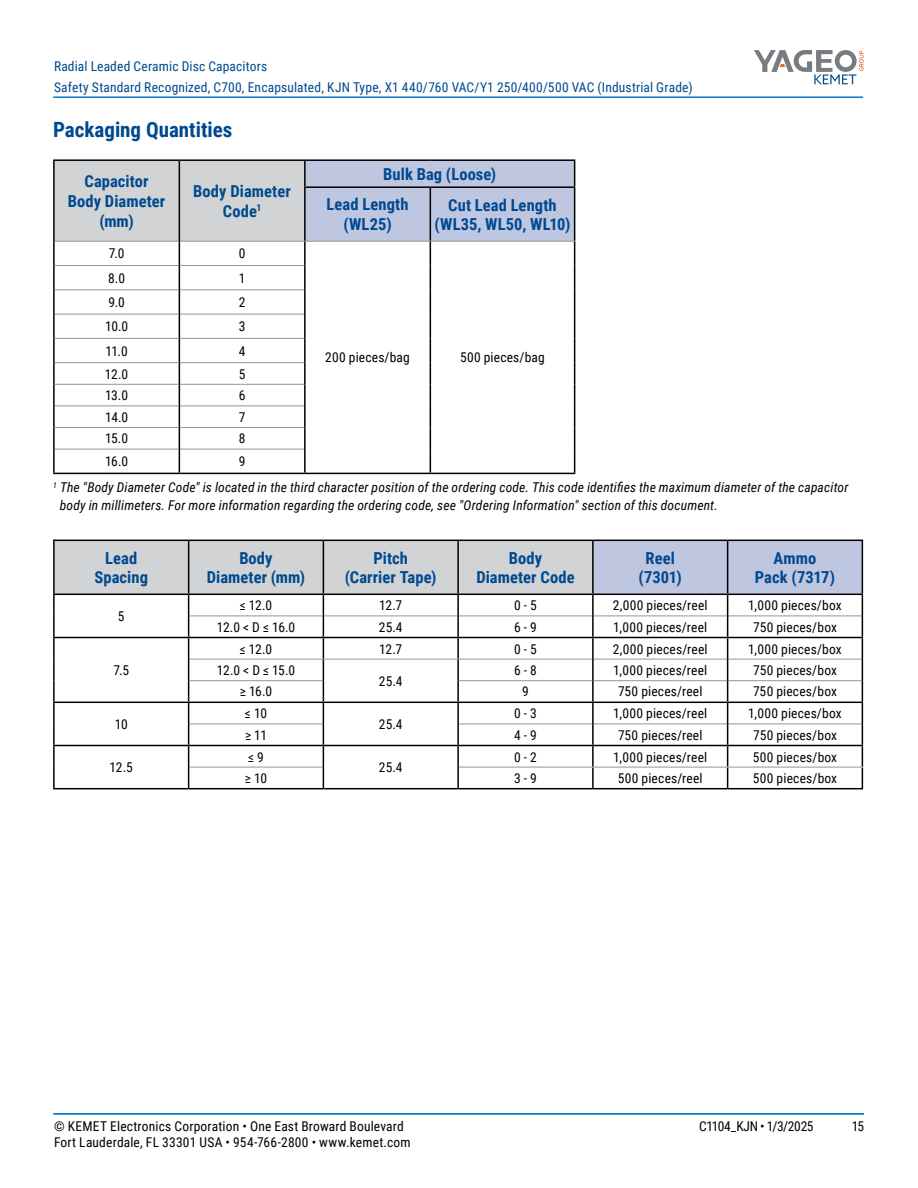
<style>
.page{position:relative;width:918px;height:1188px;background:#fff}
.page>*{position:absolute;margin:0;border:0;box-sizing:border-box;transform-origin:0 0}
.t1{font:700 21px "Roboto Condensed";color:#004990}
.t2{font:700 16.5px/19.8px "Roboto Condensed";letter-spacing:.005em;color:#004990;text-align:center}
.t3{font:13.5px "Roboto Condensed";letter-spacing:.01em;color:#000}
.t4{font:italic 13.5px/26.1px "Roboto Condensed";letter-spacing:.01em;color:#000}
.t5{font:13.5px/21px "Roboto Condensed";letter-spacing:.01em;color:#004990}
.t6{font:13.5px "Roboto Condensed";letter-spacing:-.025em;color:#000}
.s1{font-style:normal}
</style>
<div class="page">
<hr style="left:54px;top:1113px;width:810px;height:2px;background:#007dc3">
<hr style="left:53px;top:1113px;width:810px;height:2px;background:#007dc3">
<hr style="left:53px;top:96px;width:810px;height:2px;background:#007dc3">
<svg style="left:754px;top:50px;width:110px;height:34px"></svg>
<hr style="left:53px;top:159px;width:126px;height:2px;background:#000">
<hr style="left:53px;top:161px;width:2px;height:26px;background:#000">
<hr style="left:179px;top:159px;width:126px;height:2px;background:#000">
<hr style="left:53px;top:187px;width:2px;height:54px;background:#000">
<hr style="left:305px;top:159px;width:125px;height:2px;background:#000">
<hr style="left:430px;top:159px;width:145px;height:2px;background:#000">
<hr style="left:53px;top:241px;width:2px;height:25px;background:#000">
<hr style="left:53px;top:266px;width:2px;height:24px;background:#000">
<hr style="left:53px;top:290px;width:2px;height:24px;background:#000">
<hr style="left:53px;top:314px;width:2px;height:24px;background:#000">
<hr style="left:53px;top:338px;width:2px;height:25px;background:#000">
<hr style="left:53px;top:363px;width:2px;height:21px;background:#000">
<hr style="left:53px;top:384px;width:2px;height:22px;background:#000">
<hr style="left:53px;top:406px;width:2px;height:22px;background:#000">
<hr style="left:53px;top:428px;width:2px;height:21px;background:#000">
<hr style="left:53px;top:449px;width:2px;height:24px;background:#000">
<hr style="left:53px;top:473px;width:126px;height:1px;background:#000">
<hr style="left:179px;top:473px;width:126px;height:1px;background:#000">
<hr style="left:305px;top:473px;width:125px;height:1px;background:#000">
<svg style="left:54px;top:160px;width:521px;height:313px"></svg>
<hr style="left:430px;top:473px;width:145px;height:1px;background:#000">
<hr style="left:53px;top:540px;width:136px;height:1px;background:#000">
<hr style="left:53px;top:541px;width:2px;height:53px;background:#000">
<hr style="left:189px;top:788px;width:134px;height:1px;background:#000">
<hr style="left:458px;top:788px;width:135px;height:1px;background:#000">
<hr style="left:593px;top:788px;width:135px;height:1px;background:#000">
<hr style="left:728px;top:788px;width:135px;height:1px;background:#000">
<hr style="left:53px;top:594px;width:136px;height:1px;background:#000">
<hr style="left:53px;top:595px;width:2px;height:21px;background:#000">
<hr style="left:53px;top:616px;width:2px;height:21px;background:#000">
<hr style="left:53px;top:638px;width:2px;height:21px;background:#000">
<hr style="left:53px;top:659px;width:2px;height:22px;background:#000">
<hr style="left:53px;top:681px;width:2px;height:21px;background:#000">
<hr style="left:53px;top:703px;width:2px;height:21px;background:#000">
<hr style="left:53px;top:724px;width:2px;height:21px;background:#000">
<hr style="left:53px;top:746px;width:2px;height:21px;background:#000">
<hr style="left:53px;top:767px;width:2px;height:21px;background:#000">
<hr style="left:53px;top:788px;width:136px;height:1px;background:#000">
<hr style="left:323px;top:788px;width:135px;height:1px;background:#000">
<hr style="left:53px;top:637px;width:136px;height:1px;background:#000">
<hr style="left:53px;top:702px;width:136px;height:1px;background:#000">
<svg style="left:54px;top:540px;width:809px;height:248px"></svg>
<hr style="left:53px;top:745px;width:136px;height:1px;background:#000">
<hr style="left:457px;top:659px;width:2px;height:22px;background:#000">
<hr style="left:457px;top:681px;width:2px;height:21px;background:#000">
<hr style="left:323px;top:702px;width:135px;height:1px;background:#000">
<hr style="left:457px;top:703px;width:2px;height:21px;background:#000">
<hr style="left:457px;top:724px;width:2px;height:21px;background:#000">
<hr style="left:323px;top:745px;width:135px;height:1px;background:#000">
<p class="t5" style="left:54px;top:55px;width:640px">Radial Leaded Ceramic Disc Capacitors<br>Safety Standard Recognized, C700, Encapsulated, KJN Type, X1 440/760 VAC/Y1 250/400/500 VAC (Industrial Grade)</p>
<h1 class="t1" style="left:53px;top:115px;width:181px">Packaging Quantities</h1>
<p class="t2" style="left:68px;top:171px;width:99px">Capacitor<br>Body Diameter (mm)</p>
<p class="t2" style="left:193px;top:181px;width:99px">Body Diameter<br>Code<sup>1</sup></p>
<p class="t2" style="left:327px;top:158px;width:171px;line-height:30.6px;text-align:left;text-indent:57px">Bulk Bag (Loose)<br>Lead Length</p>
<p class="t2" style="left:343px;top:214px;width:50px">(WL25)</p>
<p class="t2" style="left:434px;top:194px;width:138px">Cut Lead Length (WL35, WL50, WL10)</p>
<p class="t3" style="left:109px;top:244px;width:17px">7.0</p>
<p class="t3" style="left:239px;top:244px;width:8px">0</p>
<p class="t3" style="left:108px;top:268px;width:18px">8.0</p>
<p class="t3" style="left:239px;top:268px;width:8px">1</p>
<p class="t3" style="left:108px;top:293px;width:18px">9.0</p>
<p class="t3" style="left:239px;top:293px;width:8px">2</p>
<p class="t3" style="left:105px;top:317px;width:25px">10.0</p>
<p class="t3" style="left:239px;top:317px;width:8px">3</p>
<p class="t3" style="left:105px;top:341px;width:24px">11.0</p>
<p class="t3" style="left:239px;top:341px;width:8px">4</p>
<p class="t3" style="left:105px;top:364px;width:25px">12.0</p>
<p class="t3" style="left:239px;top:364px;width:8px">5</p>
<p class="t3" style="left:105px;top:386px;width:24px">13.0</p>
<p class="t3" style="left:239px;top:386px;width:8px">6</p>
<p class="t3" style="left:105px;top:408px;width:25px">14.0</p>
<p class="t3" style="left:239px;top:408px;width:8px">7</p>
<p class="t3" style="left:105px;top:429px;width:24px">15.0</p>
<p class="t3" style="left:239px;top:429px;width:8px">8</p>
<p class="t3" style="left:105px;top:452px;width:25px">16.0</p>
<p class="t3" style="left:325px;top:348px;width:86px">200 pieces/bag</p>
<p class="t3" style="left:460px;top:348px;width:86px">500 pieces/bag</p>
<p class="t4" style="left:53px;top:448px;width:797px;text-indent:186px"><span class="s1">9<br></span><sup>1</sup> The "Body Diameter Code" is located in the third character position of the ordering code. This code identifies the maximum diameter of the capacitor</p>
<p class="t4" style="left:60px;top:492px;width:659px">body in millimeters. For more information regarding the ordering code, see "Ordering Information" section of this document.</p>
<p class="t2" style="left:95px;top:547px;width:55px">Lead<br>Spacing</p>
<p class="t2" style="left:207px;top:547px;width:100px">Body<br>Diameter (mm)</p>
<p class="t2" style="left:345px;top:547px;width:93px">Pitch<br>(Carrier Tape)</p>
<p class="t2" style="left:476px;top:547px;width:100px">Body<br>Diameter Code</p>
<p class="t2" style="left:638px;top:547px;width:45px">Reel (7301)</p>
<p class="t2" style="left:755px;top:547px;width:82px">Ammo<br>Pack (7317)</p>
<p class="t3" style="left:118px;top:607px;width:8px">5</p>
<p class="t3" style="left:240px;top:596px;width:34px">≤ 12.0</p>
<p class="t3" style="left:379px;top:596px;width:25px">12.7</p>
<p class="t3" style="left:514px;top:596px;width:24px">0 - 5</p>
<p class="t3" style="left:613px;top:596px;width:96px">2,000 pieces/reel</p>
<p class="t3" style="left:748px;top:596px;width:95px">1,000 pieces/box</p>
<p class="t3" style="left:217px;top:617px;width:80px">12.0 &lt; D ≤ 16.0</p>
<p class="t3" style="left:379px;top:617px;width:25px">25.4</p>
<p class="t3" style="left:514px;top:617px;width:24px">6 - 9</p>
<p class="t3" style="left:613px;top:617px;width:96px">1,000 pieces/reel</p>
<p class="t3" style="left:753px;top:617px;width:85px">750 pieces/box</p>
<p class="t3" style="left:113px;top:661px;width:17px">7.5</p>
<p class="t3" style="left:240px;top:639px;width:34px">≤ 12.0</p>
<p class="t3" style="left:379px;top:639px;width:25px">12.7</p>
<p class="t3" style="left:514px;top:639px;width:24px">0 - 5</p>
<p class="t3" style="left:613px;top:639px;width:96px">2,000 pieces/reel</p>
<p class="t3" style="left:748px;top:639px;width:95px">1,000 pieces/box</p>
<p class="t3" style="left:217px;top:661px;width:80px">12.0 &lt; D ≤ 15.0</p>
<p class="t3" style="left:379px;top:671px;width:25px">25.4</p>
<p class="t3" style="left:514px;top:661px;width:24px">6 - 8</p>
<p class="t3" style="left:613px;top:661px;width:96px">1,000 pieces/reel</p>
<p class="t3" style="left:753px;top:661px;width:85px">750 pieces/box</p>
<p class="t3" style="left:240px;top:682px;width:34px">≥ 16.0</p>
<p class="t3" style="left:522px;top:682px;width:8px">9</p>
<p class="t3" style="left:618px;top:682px;width:86px">750 pieces/reel</p>
<p class="t3" style="left:753px;top:682px;width:85px">750 pieces/box</p>
<p class="t3" style="left:115px;top:715px;width:14px">10</p>
<p class="t3" style="left:514px;top:704px;width:24px">0 - 3</p>
<p class="t3" style="left:613px;top:704px;width:96px">1,000 pieces/reel</p>
<p class="t3" style="left:748px;top:704px;width:95px">1,000 pieces/box</p>
<p class="t3" style="left:245px;top:704px;width:24px">≤ 10</p>
<p class="t3" style="left:379px;top:715px;width:25px">25.4</p>
<p class="t3" style="left:245px;top:725px;width:23px">≥ 11</p>
<p class="t3" style="left:514px;top:725px;width:24px">4 - 9</p>
<p class="t3" style="left:618px;top:725px;width:86px">750 pieces/reel</p>
<p class="t3" style="left:753px;top:725px;width:85px">750 pieces/box</p>
<p class="t3" style="left:110px;top:758px;width:25px">12.5</p>
<p class="t3" style="left:514px;top:747px;width:24px">0 - 2</p>
<p class="t3" style="left:613px;top:747px;width:96px">1,000 pieces/reel</p>
<p class="t3" style="left:753px;top:747px;width:86px">500 pieces/box</p>
<p class="t3" style="left:248px;top:747px;width:17px">≤ 9</p>
<p class="t3" style="left:379px;top:758px;width:25px">25.4</p>
<p class="t3" style="left:245px;top:769px;width:24px">≥ 10</p>
<p class="t3" style="left:514px;top:769px;width:24px">3 - 9</p>
<p class="t3" style="left:618px;top:769px;width:86px">500 pieces/reel</p>
<p class="t3" style="left:753px;top:769px;width:86px">500 pieces/box</p>
<p class="t3" style="left:54px;top:1116px;width:351px">© KEMET Electronics Corporation • One East Broward Boulevard</p>
<p class="t6" style="left:699px;top:1116px;width:116px">C1104_KJN • 1/3/2025</p>
<p class="t3" style="left:852px;top:1116px;width:14px">15</p>
<p class="t3" style="left:54px;top:1133px;width:358px">Fort Lauderdale, FL 33301 USA • 954-766-2800 • www.kemet.com</p>
</div>
